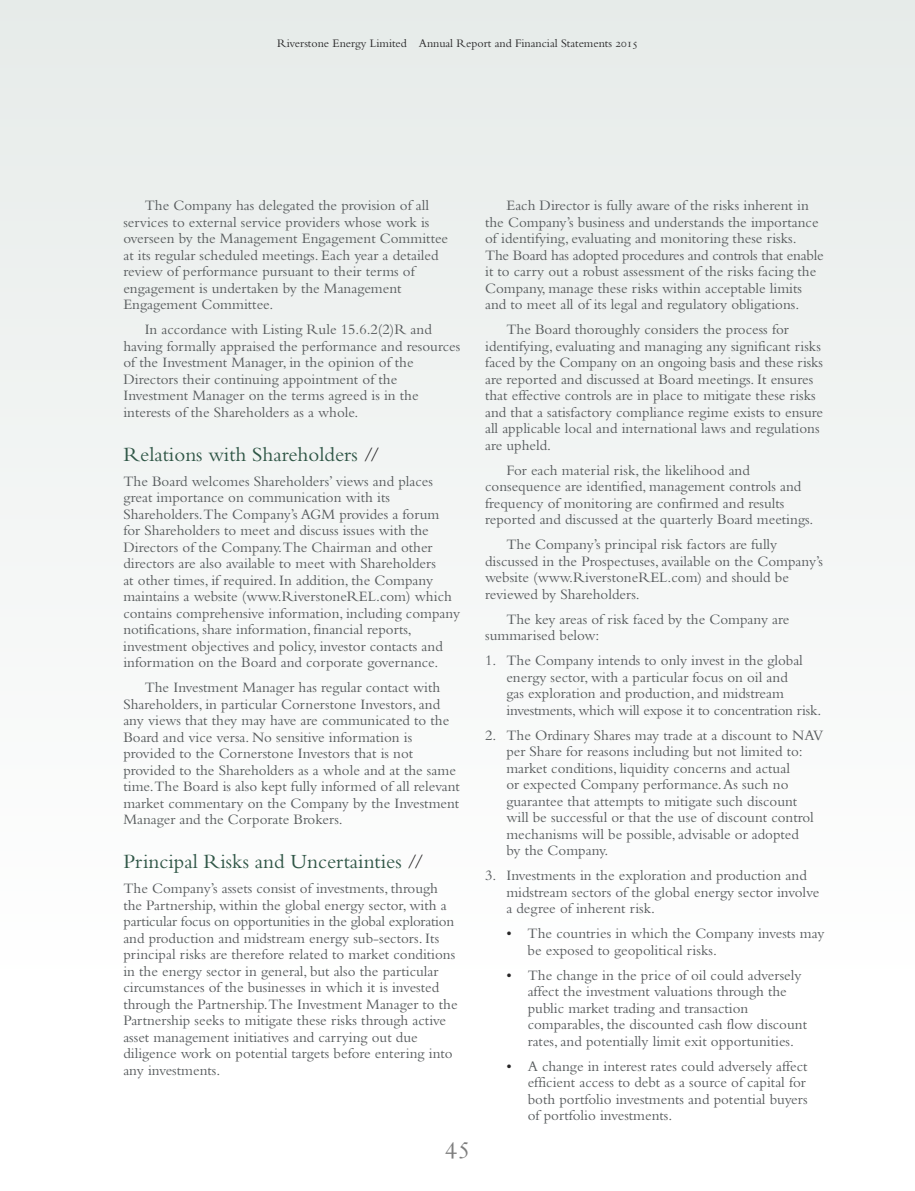
<style>
.page{position:relative;width:915px;height:1191px;background:#fff}
.page>*{position:absolute;margin:0;border:0;box-sizing:border-box;transform-origin:0 0}
.t1{font:21px "Bembo";color:#2f5646}
.t2{font:15px/16.5px "Bembo";color:#575b5d}
.t3{font:12px "Bembo";color:#272627}
.s1{color:#272627}
</style>
<div class="page">
<div style="left:0;top:0;width:914px;height:982px;background:#f3f5f4"></div>
<svg style="left:615px;top:42px;width:21px;height:7px"></svg>
<p class="t3" style="left:277px;top:39px;width:336px">Riverstone Energy Limited Annual Report and Financial Statements</p>
<p class="t2" style="left:123px;top:198px;width:326px;text-indent:21px">The Company has delegated the provision of all services to external service providers whose work is overseen by the Management Engagement Committee at its regular scheduled meetings. Each year a detailed review of performance pursuant to their terms of engagement is undertaken by the Management Engagement Committee.</p>
<p class="t2" style="left:123px;top:322px;width:338px;text-indent:21px">In accordance with Listing Rule 15.6.2(2)R and having formally appraised the performance and resources of the Investment Manager, in the opinion of the Directors their continuing appointment of the Investment Manager on the terms agreed is in the interests of the Shareholders as a whole.</p>
<h1 class="t1" style="left:123px;top:447px;width:258px">Relations with Shareholders <span class="s1">//</span></h1>
<p class="t2" style="left:123px;top:474px;width:338px">The Board welcomes Shareholders’ views and places great importance on communication with its Shareholders.The Company’s AGM provides a forum<br>for Shareholders to meet and discuss issues with the Directors of the Company.The Chairman and other directors are also available to meet with Shareholders<br>at other times, if required. In addition, the Company maintains a website (www.RiverstoneREL.com) which contains comprehensive information, including company notifications, share information, financial reports, investment objectives and policy, investor contacts and information on the Board and corporate governance.</p>
<p class="t2" style="left:123px;top:680px;width:338px;text-indent:21px">The Investment Manager has regular contact with Shareholders, in particular Cornerstone Investors, and any views that they may have are communicated to the Board and vice versa. No sensitive information is provided to the Cornerstone Investors that is not provided to the Shareholders as a whole and at the same time.The Board is also kept fully informed of all relevant market commentary on the Company by the Investment Manager and the Corporate Brokers.</p>
<h1 class="t1" style="left:123px;top:854px;width:301px">Principal Risks and Uncertainties <span class="s1">//</span></h1>
<p class="t2" style="left:123px;top:882px;width:335px">The Company’s assets consist of investments, through the Partnership, within the global energy sector, with a particular focus on opportunities in the global exploration and production and midstream energy sub-sectors. Its principal risks are therefore related to market conditions in the energy sector in general, but also the particular circumstances of the businesses in which it is invested through the Partnership.The Investment Manager to the Partnership seeks to mitigate these risks through active asset management initiatives and carrying out due diligence work on potential targets before entering into any investments.</p>
<p class="t2" style="left:485px;top:198px;width:340px;text-indent:21px">Each Director is fully aware of the risks inherent in the Company’s business and understands the importance of identifying, evaluating and monitoring these risks.<br>The Board has adopted procedures and controls that enable it to carry out a robust assessment of the risks facing the Company, manage these risks within acceptable limits and to meet all of its legal and regulatory obligations.</p>
<p class="t2" style="left:485px;top:322px;width:339px;text-indent:21px">The Board thoroughly considers the process for identifying, evaluating and managing any significant risks faced by the Company on an ongoing basis and these risks are reported and discussed at Board meetings. It ensures that effective controls are in place to mitigate these risks and that a satisfactory compliance regime exists to ensure all applicable local and international laws and regulations are upheld.</p>
<p class="t2" style="left:485px;top:463px;width:330px;text-indent:21px">For each material risk, the likelihood and consequence are identified, management controls and frequency of monitoring are confirmed and results reported and discussed at the quarterly Board meetings.</p>
<p class="t2" style="left:485px;top:537px;width:339px;text-indent:21px">The Company’s principal risk factors are fully discussed in the Prospectuses, available on the Company’s website (www.RiverstoneREL.com) and should be reviewed by Shareholders.</p>
<p class="t2" style="left:485px;top:612px;width:306px;text-indent:21px">The key areas of risk faced by the Company are summarised below:</p>
<p class="t2" style="left:506px;top:653px;width:316px;text-indent:-21px">1. The Company intends to only invest in the global energy sector, with a particular focus on oil and<br>gas exploration and production, and midstream investments, which will expose it to concentration risk.</p>
<p class="t2" style="left:506px;top:728px;width:318px;text-indent:-21px">2. The Ordinary Shares may trade at a discount to NAV per Share for reasons including but not limited to: market conditions, liquidity concerns and actual<br>or expected Company performance. As such no guarantee that attempts to mitigate such discount<br>will be successful or that the use of discount control mechanisms will be possible, advisable or adopted<br>by the Company.</p>
<p class="t2" style="left:506px;top:868px;width:314px;text-indent:-21px">3. Investments in the exploration and production and midstream sectors of the global energy sector involve a degree of inherent risk.</p>
<p class="t2" style="left:527px;top:927px;width:298px;text-indent:-21px"><span class="s1">•</span> The countries in which the Company invests may be exposed to geopolitical risks.</p>
<p class="t2" style="left:527px;top:968px;width:281px;text-indent:-21px"><span class="s1">•</span> The change in the price of oil could adversely affect the investment valuations through the public market trading and transaction comparables, the discounted cash flow discount rates, and potentially limit exit opportunities.</p>
<p class="t2" style="left:527px;top:1059px;width:281px;text-align:justify;text-indent:-21px"><span class="s1">•</span> A change in interest rates could adversely affect efficient access to debt as a source of capital for both portfolio investments and potential buyers of portfolio investments.</p>
</div>
